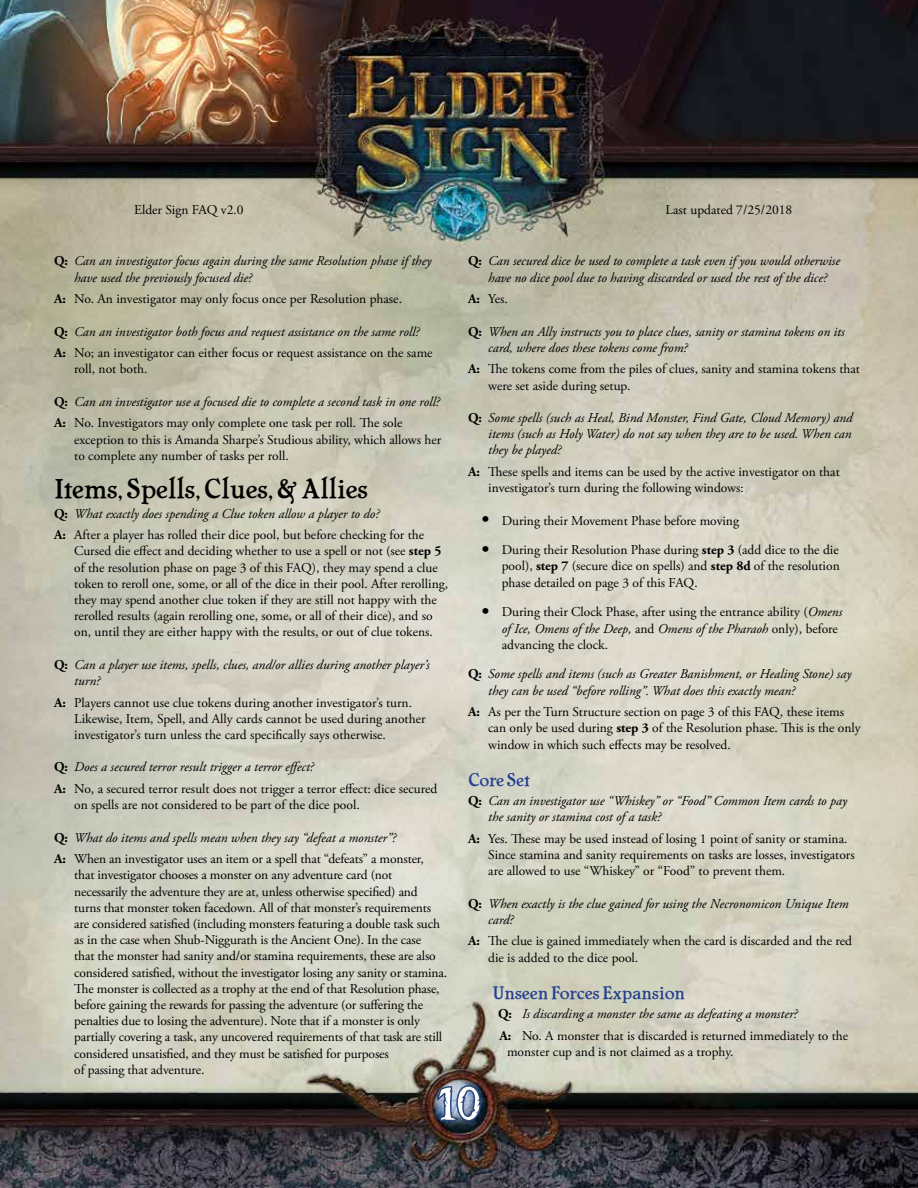
<style>
.page{position:relative;width:918px;height:1188px;background:#fff}
.page>*{position:absolute;margin:0;border:0;box-sizing:border-box;transform-origin:0 0}
.t1{font:67.5px "Booter Zero Zero";color:#fffffe;scale:1.25 1}
.t2{font:27px "Cheboygan";color:#000}
.t3{font:18px "Cheboygan";color:#25408f}
.t4{font:13.5px/16.2px "Adobe Garamond Pro";color:#000}
.t5{font:italic 13.5px/16.2px "Adobe Garamond Pro";color:#000}
.s1{font-weight:700;font-style:normal}
.s2{font-weight:700}
.s3{font-style:normal}
.s4{font-style:italic}
.s5{font-size:21px}
</style>
<div class="page">
<img style="left:0;top:0;width:918px;height:1188px">
<svg style="left:434px;top:1084px;width:49px;height:46px;background:#4a5a75"></svg>
<p class="t4" style="left:134px;top:202px;width:111px">Elder Sign FAQ v2.0</p>
<p class="t4" style="left:666px;top:202px;width:128px">Last updated 7/25/2018</p>
<p class="t5" style="left:74px;top:253px;width:359px;text-indent:-20px"><span class="s1">Q:</span> Can an investigator focus again during the same Resolution phase if they have used the previously focused die?</p>
<p class="t4" style="left:54px;top:291px;width:350px"><span class="s2">A:</span> No. An investigator may only focus once per Resolution phase.</p>
<p class="t5" style="left:54px;top:321px;width:380px;line-height:21.6px"><span class="s1">Q:</span> Can an investigator both focus and request assistance on the same roll?<br><span class="s1">A:</span> <span class="s3">No; an investigator can either focus or request assistance on the same</span></p>
<p class="t4" style="left:74px;top:361px;width:75px">roll, not both.</p>
<p class="t5" style="left:54px;top:391px;width:387px;line-height:21.6px"><span class="s1">Q:</span> Can an investigator use a focused die to complete a second task in one roll?<br><span class="s1">A:</span> <span class="s3">No. Investigators may only complete one task per roll. The sole</span></p>
<p class="t4" style="left:74px;top:432px;width:369px">exception to this is Amanda Sharpe’s Studious ability, which allows her to complete any number of tasks per roll.</p>
<h2 class="t2" style="left:54px;top:472px;width:315px">Items, Spells, Clues, &amp; Allies</h2>
<p class="t4" style="left:54px;top:503px;width:372px;line-height:21.6px"><span class="s2">Q:</span> <span class="s4">What exactly does spending a Clue token allow a player to do?<br></span><span class="s2">A:</span> After a player has rolled their dice pool, but before checking for the</p>
<p class="t4" style="left:74px;top:544px;width:375px">Cursed die effect and deciding whether to use a spell or not (see <span class="s2">step 5 </span>of the resolution phase on page 3 of this FAQ), they may spend a clue token to reroll one, some, or all of the dice in their pool. After rerolling, they may spend another clue token if they are still not happy with the rerolled results (again rerolling one, some, or all of their dice), and so on, until they are either happy with the results, or out of clue tokens.</p>
<p class="t5" style="left:74px;top:657px;width:357px;text-indent:-20px"><span class="s1">Q:</span> Can a player use items, spells, clues, and/or allies during another player’s turn?</p>
<p class="t4" style="left:74px;top:695px;width:353px;text-indent:-20px"><span class="s2">A:</span> Players cannot use clue tokens during another investigator’s turn.<br>Likewise, Item, Spell, and Ally cards cannot be used during another investigator’s turn unless the card specifically says otherwise.</p>
<p class="t4" style="left:54px;top:757px;width:385px;line-height:21.6px"><span class="s2">Q:</span> <span class="s4">Does a secured terror result trigger a terror effect?<br></span><span class="s2">A:</span> No, a secured terror result does not trigger a terror effect: dice secured</p>
<p class="t4" style="left:74px;top:797px;width:287px">on spells are not considered to be part of the dice pool.</p>
<p class="t4" style="left:54px;top:827px;width:371px;line-height:21.6px"><span class="s2">Q:</span> <span class="s4">What do items and spells mean when they say “defeat a monster”?<br></span><span class="s2">A:</span> When an investigator uses an item or a spell that “defeats” a monster,</p>
<p class="t4" style="left:74px;top:868px;width:375px">that investigator chooses a monster on any adventure card (not necessarily the adventure they are at, unless otherwise specified) and turns that monster token facedown. All of that monster’s requirements are considered satisfied (including monsters featuring a double task such as in the case when Shub-Niggurath is the Ancient One). In the case<br>that the monster had sanity and/or stamina requirements, these are also considered satisfied, without the investigator losing any sanity or stamina.<br>The monster is collected as a trophy at the end of that Resolution phase, before gaining the rewards for passing the adventure (or suffering the penalties due to losing the adventure). Note that if a monster is only partially covering a task, any uncovered requirements of that task are still considered unsatisfied, and they must be satisfied for purposes<br>of passing that adventure.</p>
<p class="t5" style="left:468px;top:253px;width:374px;text-align:center"><span class="s1">Q:</span> Can secured dice be used to complete a task even if you would otherwise have no dice pool due to having discarded or used the rest of the dice?</p>
<p class="t4" style="left:468px;top:291px;width:41px"><span class="s2">A:</span> Yes.</p>
<p class="t5" style="left:488px;top:324px;width:358px;text-indent:-20px"><span class="s1">Q:</span> When an Ally instructs you to place clues, sanity or stamina tokens on its card, where does these tokens come from?</p>
<p class="t4" style="left:488px;top:361px;width:373px;text-indent:-20px"><span class="s2">A:</span> The tokens come from the piles of clues, sanity and stamina tokens that were set aside during setup.</p>
<p class="t5" style="left:488px;top:410px;width:366px;text-align:justify;text-indent:-20px"><span class="s1">Q:</span> Some spells (such as Heal, Bind Monster, Find Gate, Cloud Memory) and items (such as Holy Water) do not say when they are to be used. When can they be played?</p>
<p class="t4" style="left:488px;top:464px;width:353px;text-indent:-20px"><span class="s2">A:</span> These spells and items can be used by the active investigator on that investigator’s turn during the following windows:</p>
<p class="t4" style="left:482px;top:513px;width:259px"><span class="s5">•</span> During their Movement Phase before moving</p>
<p class="t4" style="left:502px;top:542px;width:340px;text-align:justify;text-indent:-20px"><span class="s5">•</span> During their Resolution Phase during <span class="s2">step 3</span> (add dice to the die pool), <span class="s2">step 7</span> (secure dice on spells) and <span class="s2">step 8d</span> of the resolution phase detailed on page 3 of this FAQ.</p>
<p class="t4" style="left:502px;top:604px;width:342px;text-indent:-20px"><span class="s5">•</span> During their Clock Phase, after using the entrance ability (<span class="s4">Omens of Ice, Omens of the Deep,</span> and <span class="s4">Omens of the Pharaoh</span> only), before advancing the clock.</p>
<p class="t5" style="left:488px;top:666px;width:365px;text-indent:-20px"><span class="s1">Q:</span> Some spells and items (such as Greater Banishment, or Healing Stone) say they can be used “before rolling”. What does this exactly mean?</p>
<p class="t4" style="left:488px;top:704px;width:374px;text-indent:-20px"><span class="s2">A:</span> As per the Turn Structure section on page 3 of this FAQ, these items can only be used during <span class="s2">step 3</span> of the Resolution phase. This is the only window in which such effects may be resolved.</p>
<h3 class="t3" style="left:468px;top:768px;width:63px">Core Set</h3>
<p class="t5" style="left:488px;top:793px;width:360px;text-indent:-20px"><span class="s1">Q:</span> Can an investigator use “Whiskey” or “Food” Common Item cards to pay the sanity or stamina cost of a task?</p>
<p class="t4" style="left:488px;top:831px;width:368px;text-indent:-20px"><span class="s2">A:</span> Yes. These may be used instead of losing 1 point of sanity or stamina.<br>Since stamina and sanity requirements on tasks are losses, investigators are allowed to use “Whiskey” or “Food” to prevent them.</p>
<p class="t5" style="left:488px;top:896px;width:362px;text-indent:-20px"><span class="s1">Q:</span> When exactly is the clue gained for using the Necronomicon Unique Item card?</p>
<p class="t4" style="left:488px;top:934px;width:365px;text-indent:-20px"><span class="s2">A:</span> The clue is gained immediately when the card is discarded and the red die is added to the dice pool.</p>
<h3 class="t3" style="left:492px;top:981px;width:194px">Unseen Forces Expansion</h3>
<p class="t4" style="left:498px;top:1003px;width:352px;line-height:21.6px"><span class="s2">Q:</span> <span class="s4">Is discarding a monster the same as defeating a monster?<br></span><span class="s2">A:</span> No. A monster that is discarded is returned immediately to the</p>
<p class="t4" style="left:507px;top:1044px;width:228px">monster cup and is not claimed as a trophy.</p>
<h1 class="t1" style="left:438px;top:1071px;width:36px">10</h1>
</div>
